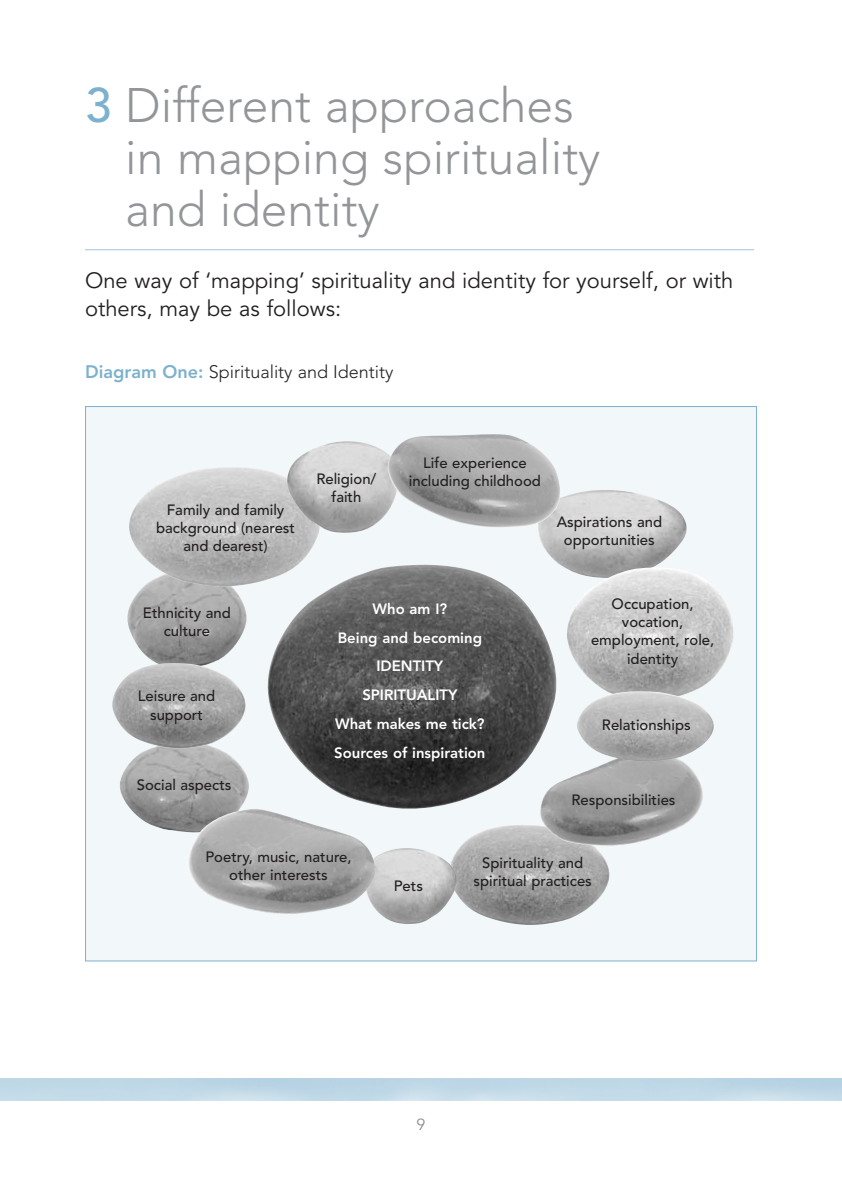
<style>
.page{position:relative;width:842px;height:1191px;background:#fff}
.page>*{position:absolute;margin:0;border:0;box-sizing:border-box;transform-origin:0 0}
.t1{font:300 48px/52px "Avenir";color:#939598}
.t2{font:22px/28px "Avenir";color:#231f20}
.t3{font:300 18px "Avenir";color:#231f20}
.t4{font:300 16px "Avenir";color:#808285}
.t5{font:500 14.8px/18.2px "Avenir";color:#231f20;text-align:center}
.t6{font:800 14.8px/28.8px "Avenir";color:#fff;text-align:center}
.s1{font-weight:500;color:#7db1cd}
.s2{font-weight:800;color:#7db1cd}
</style>
<div class="page">
<div style="left:86px;top:406px;width:670px;height:555px;background:#f2f7fa"></div>
<img style="left:538px;top:490px;width:149px;height:78px">
<img style="left:566px;top:567px;width:168px;height:124px">
<img style="left:457px;top:825px;width:153px;height:100px">
<hr style="left:85px;top:249px;width:669px;height:1px;background:#9fc4da">
<img style="left:267px;top:564px;width:290px;height:245px">
<img style="left:127px;top:587px;width:120px;height:76px">
<img style="left:129px;top:467px;width:192px;height:120px">
<img style="left:377px;top:848px;width:80px;height:76px">
<img style="left:540px;top:750px;width:163px;height:98px">
<img style="left:120px;top:748px;width:129px;height:84px">
<img style="left:287px;top:441px;width:97px;height:92px">
<img style="left:186px;top:808px;width:191px;height:106px">
<img style="left:384px;top:434px;width:177px;height:95px">
<img style="left:576px;top:691px;width:138px;height:78px">
<img style="left:112px;top:663px;width:134px;height:85px">
<h1 class="t1" style="left:125px;top:83px;width:477px;text-indent:-40px"><span class="s1">3</span> Different approaches in mapping spirituality and identity</h1>
<h2 class="t2" style="left:85px;top:269px;width:650px">One way of ‘mapping’ spirituality and identity for yourself, or with others, may be as follows:</h2>
<p class="t3" style="left:85px;top:364px;width:310px"><span class="s2">Diagram One:</span> Spirituality and Identity</p>
<p class="t5" style="left:156px;top:502px;width:140px">Family and family background (nearest and dearest)</p>
<p class="t5" style="left:143px;top:605px;width:89px">Ethnicity and culture</p>
<p class="t5" style="left:138px;top:688px;width:79px">Leisure and support</p>
<p class="t5" style="left:137px;top:777px;width:96px">Social aspects</p>
<p class="t5" style="left:316px;top:471px;width:62px">Religion/ faith</p>
<p class="t5" style="left:409px;top:455px;width:134px">Life experience including childhood</p>
<p class="t5" style="left:557px;top:514px;width:107px">Aspirations and opportunities</p>
<p class="t6" style="left:334px;top:595px;width:153px">Who am I?<br>Being and becoming<br>IDENTITY<br>SPIRITUALITY<br>What makes me tick?<br>Sources of inspiration</p>
<p class="t5" style="left:591px;top:596px;width:125px">Occupation, vocation, employment, role, identity</p>
<p class="t5" style="left:602px;top:717px;width:90px">Relationships</p>
<p class="t5" style="left:571px;top:792px;width:106px">Responsibilities</p>
<p class="t5" style="left:205px;top:849px;width:148px">Poetry, music, nature, other interests</p>
<p class="t5" style="left:394px;top:878px;width:31px">Pets</p>
<p class="t5" style="left:473px;top:855px;width:120px">Spirituality and spiritual practices</p>
<p class="t4" style="left:417px;top:1117px;width:10px">9</p>
</div>
